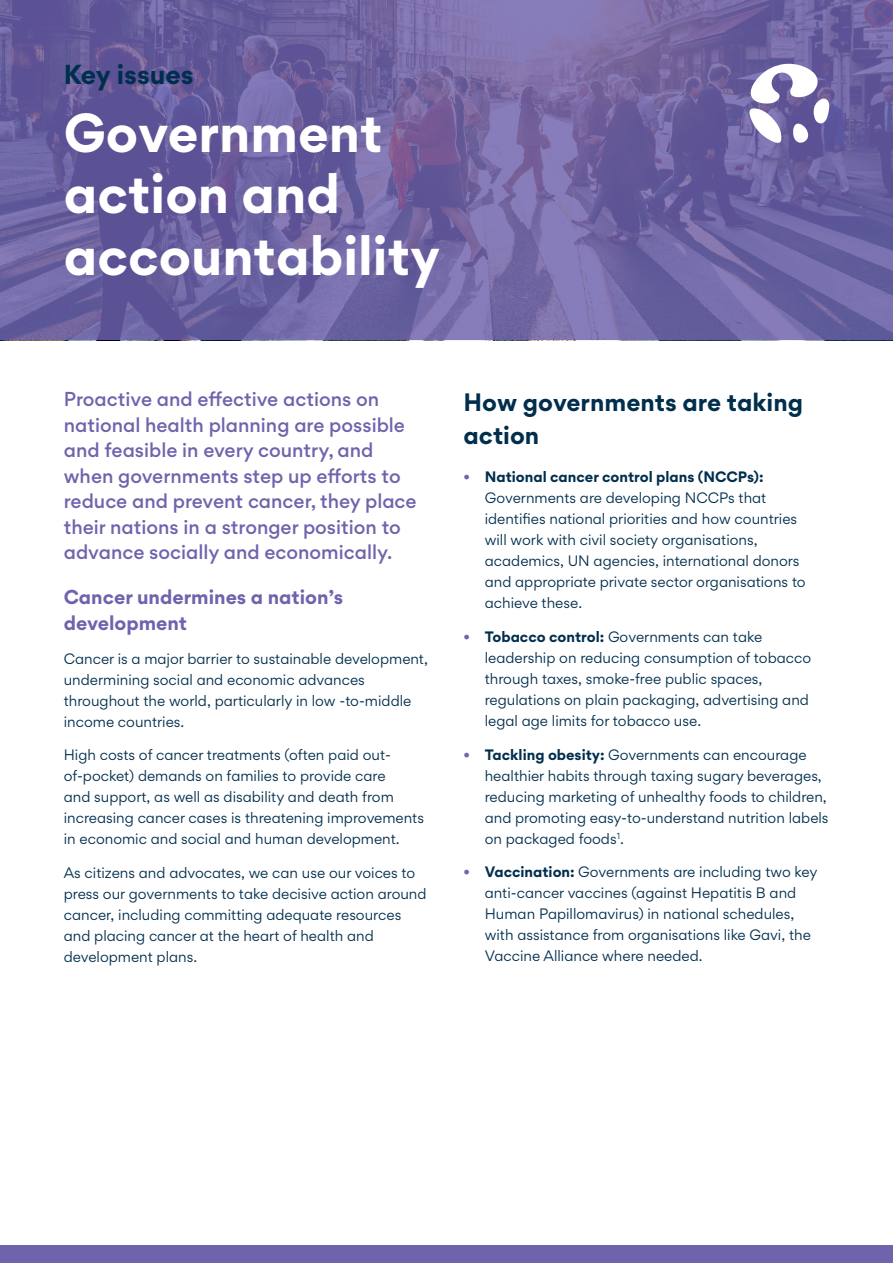
<style>
.page{position:relative;width:893px;height:1263px;background:#fff}
.page>*{position:absolute;margin:0;border:0;box-sizing:border-box;transform-origin:0 0}
.t1{font:700 49.05px/61.7px "Gordita";color:#fff}
.t2{font:700 24.6px "Gordita";color:#002e4d}
.t3{font:700 22.5px/33px "Gordita";color:#002e4d}
.t4{font:500 18px/25.5px "Gordita";color:#7063ad}
.t5{font:700 18px/25.5px "Gordita";color:#7063ad}
.t6{font:13.5px/21px "Gordita";color:#002e4d}
.s1{font-weight:700;color:#7063ad}
.s2{font-weight:700}
</style>
<div class="page">
<svg style="left:0;top:0;width:893px;height:340px;background:#6e63a1"></svg>
<div style="left:0;top:1246px;width:893px;height:17px;background:#7063ad"></div>
<svg style="left:748px;top:64px;width:81px;height:80px"></svg>
<h2 class="t2" style="left:64px;top:55px;width:132px">Key issues</h2>
<h1 class="t1" style="left:64px;top:100px;width:378px">Government action and accountability</h1>
<p class="t4" style="left:64px;top:387px;width:354px">Proactive and effective actions on national health planning are possible and feasible in every country, and when governments step up efforts to reduce and prevent cancer, they place their nations in a stronger position to advance socially and economically.</p>
<h3 class="t5" style="left:64px;top:584px;width:281px">Cancer undermines a nation’s development</h3>
<p class="t6" style="left:64px;top:647px;width:366px">Cancer is a major barrier to sustainable development, undermining social and economic advances throughout the world, particularly in low -to-middle income countries.</p>
<p class="t6" style="left:64px;top:744px;width:362px">High costs of cancer treatments (often paid out&shy;of-pocket) demands on families to provide care<br>and support, as well as disability and death from increasing cancer cases is threatening improvements in economic and social and human development.</p>
<p class="t6" style="left:64px;top:862px;width:364px">As citizens and advocates, we can use our voices to press our governments to take decisive action around cancer, including committing adequate resources and placing cancer at the heart of health and development plans.</p>
<h3 class="t3" style="left:463px;top:385px;width:341px">How governments are taking action</h3>
<p class="t6" style="left:485px;top:466px;width:322px;text-indent:-21px"><span class="s1">•</span> <span class="s2">National cancer control plans (NCCPs):<br></span>Governments are developing NCCPs that identifies national priorities and how countries will work with civil society organisations, academics, UN agencies, international donors and appropriate private sector organisations to achieve these.</p>
<p class="t6" style="left:485px;top:626px;width:328px;text-indent:-21px"><span class="s1">•</span> <span class="s2">Tobacco control:</span> Governments can take leadership on reducing consumption of tobacco through taxes, smoke-free public spaces, regulations on plain packaging, advertising and legal age limits for tobacco use.</p>
<p class="t6" style="left:485px;top:744px;width:345px;text-indent:-21px"><span class="s1">•</span> <span class="s2">Tackling obesity:</span> Governments can encourage healthier habits through taxing sugary beverages, reducing marketing of unhealthy foods to children, and promoting easy-to-understand nutrition labels on packaged foods<sup>1</sup>.</p>
<p class="t6" style="left:485px;top:861px;width:334px;text-indent:-21px"><span class="s1">•</span> <span class="s2">Vaccination:</span> Governments are including two key anti-cancer vaccines (against Hepatitis B and Human Papillomavirus) in national schedules, with assistance from organisations like Gavi, the Vaccine Alliance where needed.</p>
</div>
